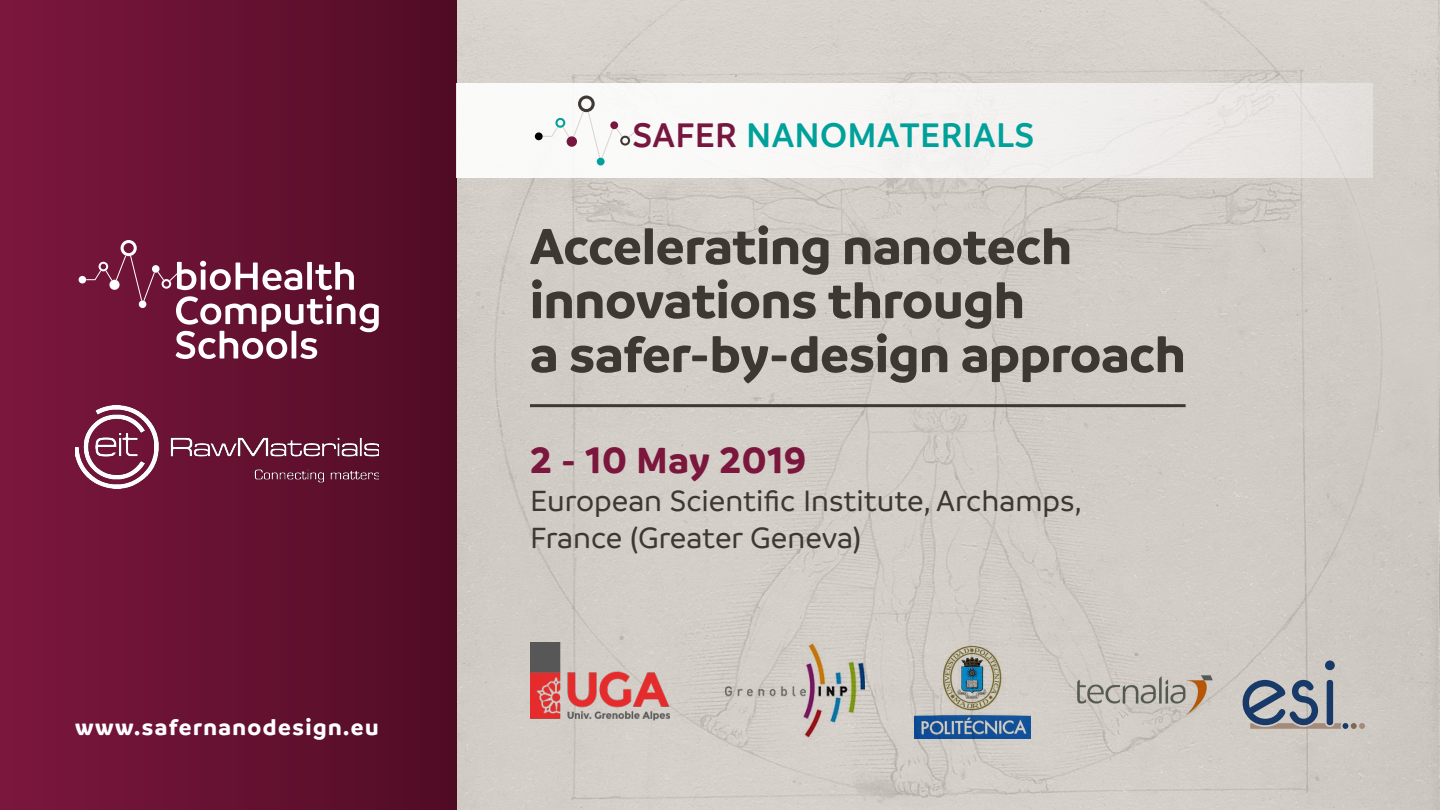
<style>
.page{position:relative;width:1440px;height:810px;background:#fff}
.page>*{position:absolute;margin:0;border:0;box-sizing:border-box;transform-origin:0 0}
.t1{font:700 54px/54px "Branding";color:#3e3833}
.t2{font:700 39px "Branding";letter-spacing:.02em;color:#7b163d}
.t3{font:600 36.75px "Branding";letter-spacing:.01em;color:#00a19a}
.t4{font:500 31.5px/37.8px "Branding";color:#3e3833}
.t5{font:700 24px "Branding";letter-spacing:.06em;color:#fff}
.s1{color:#77173f}
</style>
<div class="page">
<div style="left:214px;top:0;width:1226px;height:810px;background:#d3cdc8"></div>
<img style="left:530px;top:643px;width:140px;height:91px">
<img style="left:725px;top:635px;width:140px;height:110px">
<img style="left:915px;top:641px;width:116px;height:98px">
<img style="left:1069px;top:668px;width:149px;height:55px">
<svg style="left:1243px;top:680px;width:122px;height:49px"></svg>
<div style="left:1327px;top:680px;width:6px;height:45px;background:#183a68;border-radius:3px"></div>
<svg style="left:1325px;top:660px;width:10px;height:10px"></svg>
<div style="left:0;top:0;width:456px;height:810px;background:linear-gradient(to right,#7c173e,#510c24)"></div>
<hr style="left:530px;top:404px;width:656px;height:3px;background:#3e3833">
<svg style="left:86px;top:240px;width:293px;height:119px;background:#813c56"></svg>
<div style="left:79px;top:276px;width:7px;height:8px;background:#fff;border-radius:50%"></div>
<img style="left:75px;top:405px;width:304px;height:83px">
<div style="left:456px;top:83px;width:916px;height:95px;background:linear-gradient(to right,#fff,#e7e4e1)"></div>
<div style="left:597px;top:158px;width:8px;height:7px;background:#00a19a;border-radius:50%"></div>
<svg style="left:543px;top:96px;width:93px;height:62px;background:#edecec"></svg>
<div style="left:535px;top:132px;width:8px;height:8px;background:#000;border-radius:50%"></div>
<p class="t5" style="left:75px;top:713px;width:305px">www.safernanodesign.eu</p>
<p class="t3" style="left:632px;top:115px;width:404px"><span class="s1">SAFER</span> NANOMATERIALS</p>
<p class="t1" style="left:530px;top:219px;width:657px">Accelerating nanotech innovations through<br>a safer-by-design approach</p>
<p class="t2" style="left:530px;top:438px;width:278px">2 - 10 May 2019</p>
<p class="t4" style="left:530px;top:482px;width:553px">European Scientific Institute, Archamps,<br>France (Greater Geneva)</p>
</div>
